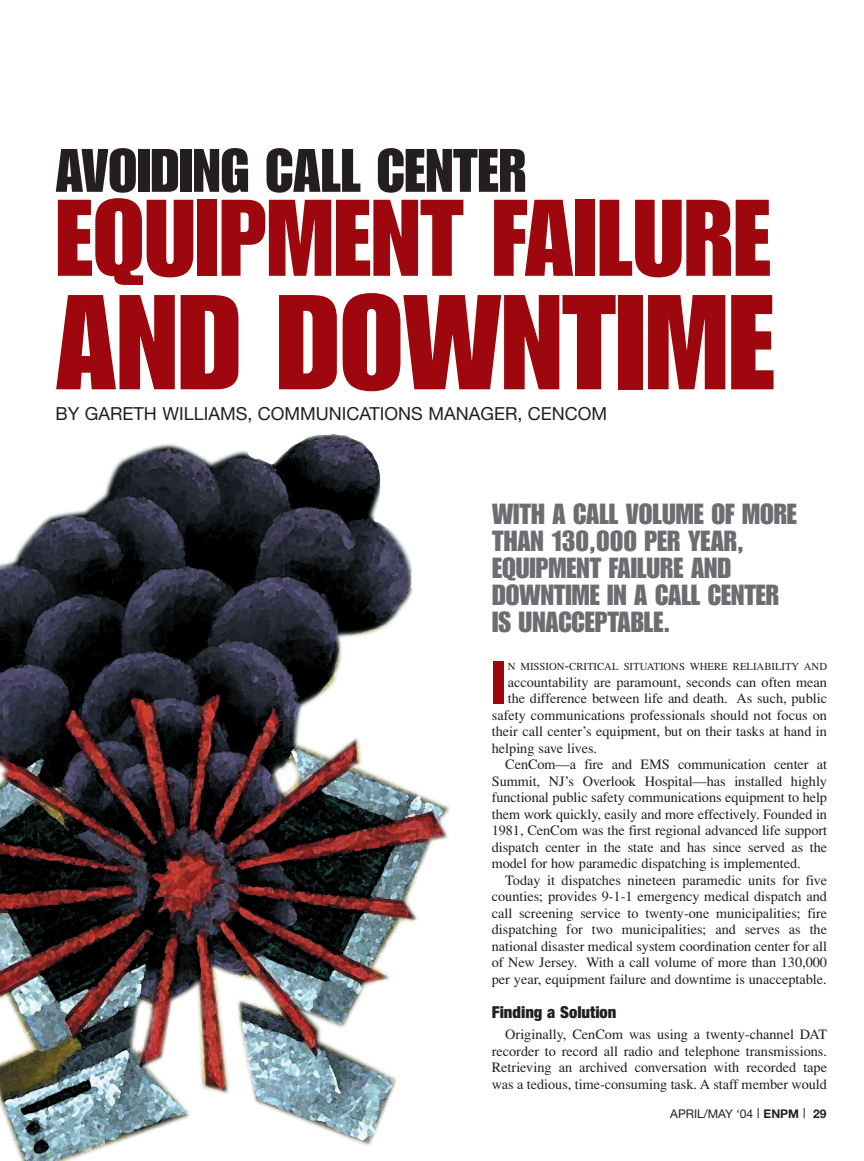
<style>
.page{position:relative;width:864px;height:1161px;background:#fff}
.page>*{position:absolute;margin:0;border:0;box-sizing:border-box;transform-origin:0 0}
.t1{font:132px "Impact";color:#9d070d}
.t2{font:106.5px "Impact";color:#9d070d}
.t3{font:60px "Impact";color:#231f20}
.t4{font:59.4px "Impact";color:#9d070d}
.t5{font:28.5px/27px "Impact";color:#6c6d70}
.t6{font:18px "Helvetica Neue";color:#231f20}
.t7{font:900 condensed 16.5px "Helvetica Neue";color:#231f20}
.t8{font:14.25px/16.5px "Times";color:#231f20;text-align:justify}
.t9{font:12px "Helvetica Neue";color:#231f20}
.t10{font:10.65px "Times";color:#231f20}
.s1{font-size:14.25px}
.s2{font-size:13.5px}
.s3{font-weight:700}
</style>
<div class="page">
<img style="left:0;top:433px;width:450px;height:728px">
<h3 class="t3" style="left:56px;top:149px;width:472px">AVOIDING CALL CENTER</h3>
<h2 class="t2" style="left:56px;top:200px;width:717px">EQUIPMENT FAILURE</h2>
<h1 class="t1" style="left:56px;top:295px;width:721px">AND DOWNTIME</h1>
<p class="t6" style="left:56px;top:408px;width:553px">BY GARETH WILLIAMS, COMMUNICATIONS MANAGER, CENCOM</p>
<h3 class="t5" style="left:492px;top:502px;width:306px">WITH A CALL VOLUME OF MORE<br>THAN 130,000 PER YEAR,<br>EQUIPMENT FAILURE AND<br>DOWNTIME IN A CALL CENTER<br>IS UNACCEPTABLE.</h3>
<h3 class="t4" style="left:492px;top:661px;width:15px">I</h3>
<p class="t10" style="left:508px;top:663px;width:321px">N MISSION<span class="s1">-</span>CRITICAL SITUATIONS WHERE RELIABILITY AND</p>
<p class="t8" style="left:508px;top:675px;width:321px">accountability are paramount, seconds can often mean</p>
<p class="t8" style="left:508px;top:692px;width:321px">the difference between life and death. As such, public</p>
<p class="t8" style="left:492px;top:708px;width:337px">safety communications professionals should not focus on</p>
<p class="t8" style="left:492px;top:725px;width:337px">their call center’s equipment, but on their tasks at hand in</p>
<p class="t8" style="left:492px;top:741px;width:107px">helping save lives.</p>
<p class="t8" style="left:505px;top:758px;width:323px">CenCom—a fire and EMS communication center at</p>
<p class="t8" style="left:492px;top:774px;width:337px">Summit, NJ’s Overlook Hospital—has installed highly</p>
<p class="t8" style="left:492px;top:791px;width:337px">functional public safety communications equipment to help</p>
<p class="t8" style="left:492px;top:807px;width:337px">them work quickly, easily and more effectively. Founded in</p>
<p class="t8" style="left:492px;top:824px;width:337px">1981, CenCom was the first regional advanced life support</p>
<p class="t8" style="left:492px;top:840px;width:337px">dispatch center in the state and has since served as the</p>
<p class="t8" style="left:492px;top:857px;width:310px">model for how paramedic dispatching is implemented.</p>
<p class="t8" style="left:505px;top:873px;width:323px">Today it dispatches nineteen paramedic units for five</p>
<p class="t8" style="left:492px;top:890px;width:337px">counties; provides 9-1-1 emergency medical dispatch and</p>
<p class="t8" style="left:492px;top:906px;width:337px">call screening service to twenty-one municipalities; fire</p>
<p class="t8" style="left:492px;top:923px;width:337px">dispatching for two municipalities; and serves as the</p>
<p class="t8" style="left:492px;top:939px;width:337px">national disaster medical system coordination center for all</p>
<p class="t8" style="left:492px;top:956px;width:337px">of New Jersey. With a call volume of more than 130,000</p>
<p class="t8" style="left:492px;top:972px;width:336px">per year, equipment failure and downtime is unacceptable.</p>
<p class="t7" style="left:492px;top:1007px;width:126px">Finding a Solution</p>
<p class="t8" style="left:492px;top:1028px;width:337px;text-indent:14px">Originally, CenCom was using a twenty-channel DAT recorder to record all radio and telephone transmissions.<br>Retrieving an archived conversation with recorded tape was a tedious, time-consuming task. A staff member would</p>
<p class="t9" style="left:670px;top:1110px;width:158px">APRIL/MAY ‘04 <span class="s2">|</span> <span class="s3">ENPM</span> <span class="s2">|</span> <span class="s3">29</span></p>
</div>
